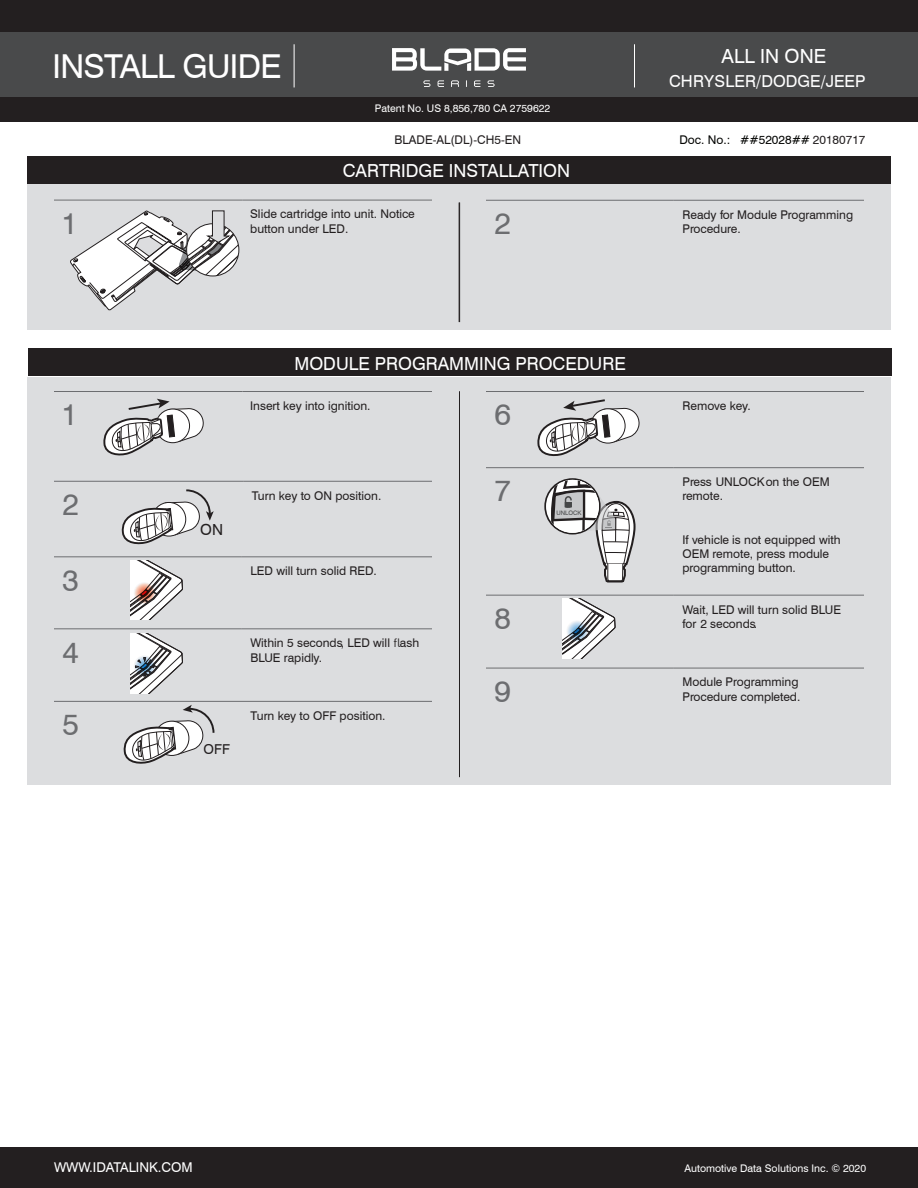
<style>
.page{position:relative;width:918px;height:1188px;background:#fff}
.page>*{position:absolute;margin:0;border:0;box-sizing:border-box;transform-origin:0 0}
.t1{font:33px "Swiss 721 BT";letter-spacing:-.02em;color:#fff}
.t2{font:30px "Swiss 721 BT";color:#6c6d70}
.t3{font:19.5px "Swiss 721 BT";color:#fff}
.t4{font:18px "Swiss 721 BT";color:#fff}
.t5{font:16.5px "Swiss 721 BT";letter-spacing:.01em;color:#fff}
.t6{font:15.3px "Swiss 721 BT";color:#231f20}
.t7{font:13.65px "Swiss 721 BT";color:#231f20}
.t8{font:13.5px "Swiss 721 BT";color:#fff}
.t9{font:12px/14.4px "Swiss 721 BT";color:#231f20}
.t10{font:12px "Swiss 721 BT";color:#040503}
.t11{font:10.5px "Swiss 721 BT";color:#fff}
.t12{font:6.15px "Swiss 721 BT";color:#454647}
.s1{color:#231f20}
.s2{font-family:"DIN"}
</style>
<div class="page">
<div style="left:0;top:1147px;width:918px;height:41px;background:#231f20"></div>
<div style="left:0;top:0;width:918px;height:121px;background:#231f20"></div>
<div style="left:0;top:33px;width:918px;height:64px;background:#494a4b"></div>
<hr style="left:294px;top:44px;width:1px;height:43px;background:#fff">
<hr style="left:634px;top:44px;width:1px;height:43px;background:#fff">
<svg style="left:392px;top:48px;width:134px;height:23px"></svg>
<svg style="left:423px;top:80px;width:72px;height:7px"></svg>
<div style="left:27px;top:377px;width:864px;height:408px;background:#dcdddf"></div>
<div style="left:28px;top:348px;width:863px;height:28px;background:#231f20"></div>
<hr style="left:486px;top:668px;width:188px;height:1px;background:#6c6d70">
<hr style="left:674px;top:668px;width:190px;height:1px;background:#6c6d70">
<hr style="left:54px;top:701px;width:188px;height:1px;background:#6c6d70">
<hr style="left:242px;top:701px;width:190px;height:1px;background:#6c6d70">
<svg style="left:123px;top:705px;width:92px;height:59px"></svg>
<hr style="left:54px;top:391px;width:189px;height:1px;background:#6c6d70">
<hr style="left:243px;top:391px;width:189px;height:1px;background:#6c6d70">
<svg style="left:104px;top:399px;width:100px;height:57px"></svg>
<hr style="left:54px;top:481px;width:189px;height:1px;background:#6c6d70">
<hr style="left:243px;top:481px;width:189px;height:1px;background:#6c6d70">
<svg style="left:121px;top:489px;width:93px;height:56px"></svg>
<hr style="left:459px;top:391px;width:1px;height:386px;background:#231f20">
<hr style="left:486px;top:467px;width:188px;height:1px;background:#6c6d70">
<hr style="left:674px;top:467px;width:190px;height:1px;background:#6c6d70">
<svg style="left:546px;top:480px;width:90px;height:103px"></svg>
<hr style="left:54px;top:628px;width:188px;height:1px;background:#6c6d70">
<hr style="left:242px;top:628px;width:190px;height:1px;background:#6c6d70">
<hr style="left:54px;top:556px;width:188px;height:1px;background:#6c6d70">
<hr style="left:242px;top:556px;width:190px;height:1px;background:#6c6d70">
<hr style="left:486px;top:595px;width:188px;height:1px;background:#6c6d70">
<hr style="left:674px;top:595px;width:190px;height:1px;background:#6c6d70">
<hr style="left:486px;top:391px;width:188px;height:1px;background:#6c6d70">
<hr style="left:674px;top:391px;width:190px;height:1px;background:#6c6d70">
<svg style="left:538px;top:399px;width:102px;height:58px"></svg>
<svg style="left:130px;top:560px;width:53px;height:60px"></svg>
<svg style="left:134px;top:582px;width:21px;height:21px"></svg>
<svg style="left:130px;top:634px;width:53px;height:59px"></svg>
<svg style="left:563px;top:599px;width:53px;height:59px"></svg>
<svg style="left:566px;top:620px;width:22px;height:22px"></svg>
<div style="left:27px;top:185px;width:864px;height:145px;background:#dcdddf"></div>
<div style="left:27px;top:156px;width:864px;height:28px;background:#231f20"></div>
<hr style="left:459px;top:202px;width:1px;height:120px;background:#231f20">
<hr style="left:486px;top:200px;width:188px;height:1px;background:#6c6d70">
<hr style="left:674px;top:200px;width:190px;height:1px;background:#6c6d70">
<hr style="left:54px;top:200px;width:189px;height:1px;background:#6c6d70">
<hr style="left:243px;top:200px;width:189px;height:1px;background:#6c6d70">
<svg style="left:70px;top:210px;width:169px;height:101px"></svg>
<h1 class="t1" style="left:52px;top:46px;width:231px">INSTALL GUIDE</h1>
<h3 class="t3" style="left:722px;top:44px;width:106px">ALL IN ONE</h3>
<p class="t11" style="left:375px;top:102px;width:177px">Patent No. US 8,856,780 CA 2759622</p>
<h3 class="t5" style="left:669px;top:71px;width:198px">CHRYSLER/DODGE/JEEP</h3>
<p class="t9" style="left:395px;top:132px;width:128px">BLADE-AL(DL)-CH5-EN</p>
<p class="t10" style="left:680px;top:133px;width:188px">Doc. No.: ##52028## <span class="s1">20180717</span></p>
<h3 class="t4" style="left:343px;top:160px;width:229px">CARTRIDGE INSTALLATION</h3>
<h2 class="t2" style="left:495px;top:205px;width:18px">2</h2>
<p class="t9" style="left:682px;top:207px;width:172px">Ready for Module Programming</p>
<p class="t9" style="left:250px;top:207px;width:166px">Slide cartridge into unit. Notice button under LED.</p>
<h2 class="t2" style="left:62px;top:205px;width:18px">1</h2>
<p class="t9" style="left:682px;top:221px;width:60px">Procedure.</p>
<h3 class="t4" style="left:294px;top:352px;width:333px">MODULE PROGRAMMING PROCEDURE</h3>
<h2 class="t2" style="left:62px;top:396px;width:18px">1</h2>
<p class="t9" style="left:250px;top:398px;width:122px">Insert key into ignition.</p>
<h2 class="t2" style="left:63px;top:486px;width:18px">2</h2>
<p class="t9" style="left:252px;top:488px;width:131px">Turn key to ON position.</p>
<p class="t6" style="left:200px;top:520px;width:24px">ON</p>
<h2 class="t2" style="left:63px;top:562px;width:18px">3</h2>
<p class="t9" style="left:250px;top:564px;width:128px">LED will turn solid RED.</p>
<h2 class="t2" style="left:63px;top:634px;width:18px">4</h2>
<p class="t9" style="left:250px;top:636px;width:170px">Within 5 seconds, LED will <span class="s2">fl</span>ash<br>BLUE rapidly.</p>
<h2 class="t2" style="left:63px;top:706px;width:18px">5</h2>
<p class="t9" style="left:251px;top:708px;width:136px">Turn key to OFF position.</p>
<p class="t7" style="left:204px;top:741px;width:28px">OFF</p>
<h2 class="t2" style="left:495px;top:396px;width:18px">6</h2>
<p class="t9" style="left:683px;top:398px;width:70px">Remove key.</p>
<h2 class="t2" style="left:495px;top:473px;width:18px">7</h2>
<p class="t9" style="left:682px;top:475px;width:149px">Press UNLOCK on the OEM remote.</p>
<p class="t9" style="left:682px;top:532px;width:160px">If vehicle is not equipped with<br>OEM remote, press module programming button.</p>
<p class="t12" style="left:557px;top:509px;width:26px">UNLOCK</p>
<h2 class="t2" style="left:495px;top:600px;width:18px">8</h2>
<p class="t9" style="left:682px;top:602px;width:160px">Wait, LED will turn solid BLUE for 2 seconds.</p>
<h2 class="t2" style="left:495px;top:673px;width:18px">9</h2>
<p class="t9" style="left:682px;top:675px;width:119px">Module Programming<br>Procedure completed.</p>
<p class="t8" style="left:54px;top:1159px;width:140px">WWW.IDATALINK.COM</p>
<p class="t11" style="left:684px;top:1162px;width:183px">Automotive Data Solutions Inc. © 2020</p>
</div>
